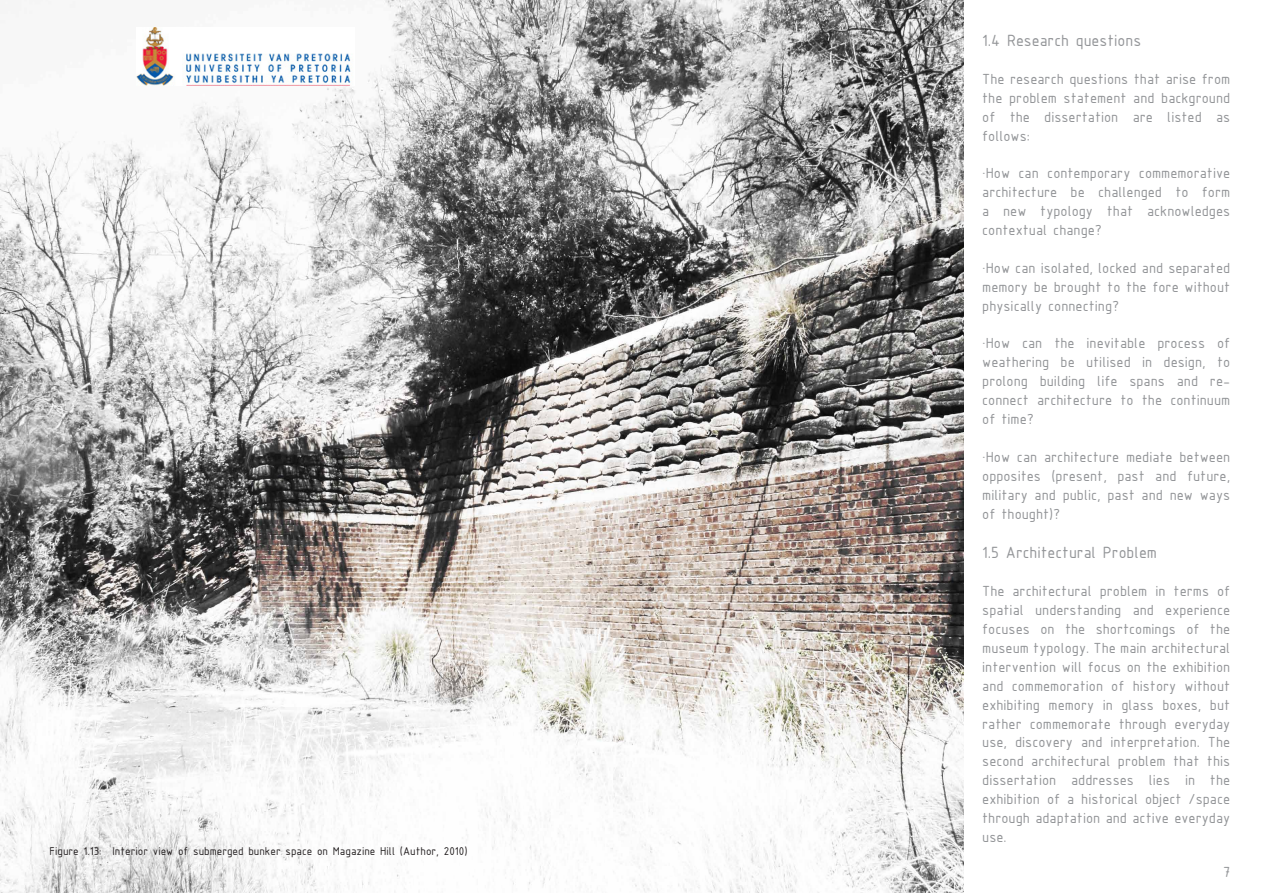
<style>
.page{position:relative;width:1265px;height:893px;background:#fff}
.page>*{position:absolute;margin:0;border:0;box-sizing:border-box;transform-origin:0 0}
.Sub_Heading{font:17.5px "ISOCPEUR";color:#939598}
.Main_paragraph_style{font:15.75px/18.9px "ISOCPEUR";color:#939598;text-align:justify}
.Figure_black{font:12.25px "ISOCPEUR";color:#231f20}
</style>
<div class="page">
<img style="left:0;top:0;width:964px;height:893px">
<img style="left:136px;top:27px;width:219px;height:59px">
<p class="Figure_black" style="left:50px;top:843px;width:419px">Figure 1.13: Interior view of submerged bunker space on Magazine Hill (Author, 2010)</p>
<p class="Sub_Heading" style="left:982px;top:29px;width:161px">1.4 Research questions</p>
<p class="Main_paragraph_style" style="left:982px;top:69px;width:250px">The research questions that arise from the problem statement and background of the dissertation are listed as follows:</p>
<p class="Main_paragraph_style" style="left:982px;top:163px;width:250px">•How can contemporary commemorative architecture be challenged to form a new typology that acknowledges contextual change?</p>
<p class="Main_paragraph_style" style="left:982px;top:258px;width:250px">•How can isolated, locked and separated memory be brought to the fore without physically connecting?</p>
<p class="Main_paragraph_style" style="left:982px;top:333px;width:250px">•How can the inevitable process of weathering be utilised in design, to prolong building life spans and re&shy;connect architecture to the continuum of time?</p>
<p class="Main_paragraph_style" style="left:982px;top:447px;width:250px">•How can architecture mediate between opposites (present, past and future, military and public, past and new ways of thought)?</p>
<p class="Sub_Heading" style="left:982px;top:541px;width:176px">1.5 Architectural Problem</p>
<p class="Main_paragraph_style" style="left:982px;top:581px;width:250px">The architectural problem in terms of spatial understanding and experience focuses on the shortcomings of the museum typology. The main architectural intervention will focus on the exhibition and commemoration of history without exhibiting memory in glass boxes, but rather commemorate through everyday use, discovery and interpretation. The second architectural problem that this dissertation addresses lies in the exhibition of a historical object /space through adaptation and active everyday use.</p>
<p class="Main_paragraph_style" style="left:1223px;top:862px;width:9px">7</p>
</div>
